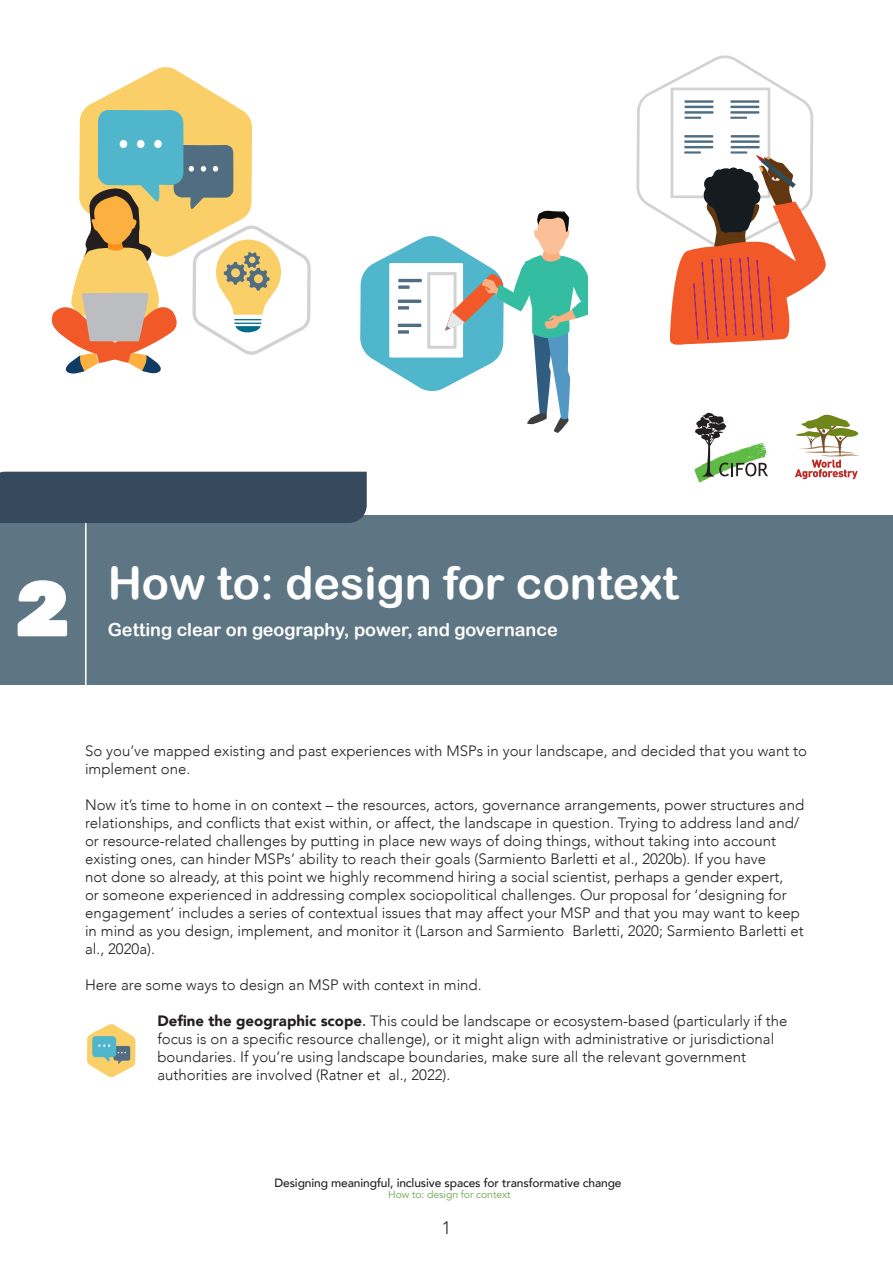
<style>
.page{position:relative;width:893px;height:1263px;background:#fff}
.page>*{position:absolute;margin:0;border:0;box-sizing:border-box;transform-origin:0 0}
.t1{font:900 78.45px "Rubik";color:#fff}
.subheads{font:45px "Arial Rounded MT Bold";color:#fff}
.subheads-2{font:18px "Arial Rounded MT Bold";color:#fff}
.t2{font:300 18px "Avenir";color:#231f20}
.Body{font:300 15px/18px "Avenir";color:#231f20}
.t3{font:500 12px "Avenir";letter-spacing:-.01em;color:#231f20}
.t4{font:10.5px "Avenir";letter-spacing:-.01em;color:#6aa94e}
.t5{font:700 6.6px "Myriad Pro";color:#fff}
.s1{font-weight:900}
.s2{font-weight:500}
</style>
<div class="page">
<div style="left:0;top:515px;width:893px;height:169px;background:#5e7684"></div>
<hr style="left:85px;top:507px;width:2px;height:179px;background:#fff">
<div style="left:0;top:472px;width:367px;height:51px;background:#36495d"></div>
<svg style="left:360px;top:210px;width:228px;height:223px"></svg>
<svg style="left:636px;top:55px;width:190px;height:290px"></svg>
<svg style="left:51px;top:67px;width:260px;height:307px"></svg>
<svg style="left:87px;top:1024px;width:49px;height:54px"></svg>
<svg style="left:694px;top:413px;width:74px;height:69px"></svg>
<svg style="left:795px;top:414px;width:64px;height:65px"></svg>
<p class="t1" style="left:15px;top:565px;width:57px">2</p>
<p class="subheads" style="left:108px;top:556px;width:572px">How to: design for context</p>
<p class="subheads-2" style="left:108px;top:619px;width:452px">Getting clear on geography, power, and governance</p>
<p class="Body" style="left:85px;top:742px;width:724px">So you’ve mapped existing and past experiences with MSPs in your landscape, and decided that you want to implement one.</p>
<p class="Body" style="left:85px;top:796px;width:721px">Now it’s time to home in on context – the resources, actors, governance arrangements, power structures and relationships, and conflicts that exist within, or affect, the landscape in question. Trying to address land and/ or resource-related challenges by putting in place new ways of doing things, without taking into account existing ones, can hinder MSPs’ ability to reach their goals (Sarmiento Barletti et al., 2020b). If you have<br>not done so already, at this point we highly recommend hiring a social scientist, perhaps a gender expert,<br>or someone experienced in addressing complex sociopolitical challenges. Our proposal for ‘designing for engagement’ includes a series of contextual issues that may affect your MSP and that you may want to keep in mind as you design, implement, and monitor it (Larson and Sarmiento Barletti, 2020; Sarmiento Barletti et al., 2020a).</p>
<p class="Body" style="left:85px;top:976px;width:398px">Here are some ways to design an MSP with context in mind.</p>
<p class="Body" style="left:157px;top:1012px;width:632px"><span class="s1">Define the geographic scope</span><span class="s2">.</span> This could be landscape or ecosystem-based (particularly if the focus is on a specific resource challenge), or it might align with administrative or jurisdictional boundaries. If you’re using landscape boundaries, make sure all the relevant government authorities are involved (Ratner et al., 2022).</p>
<p class="t5" style="left:287px;top:1055px;width:4px">?</p>
<p class="t3" style="left:274px;top:1172px;width:349px">Designing meaningful, inclusive spaces for transformative change</p>
<p class="t4" style="left:388px;top:1188px;width:124px">How to: design for context</p>
<p class="t2" style="left:442px;top:1217px;width:11px">1</p>
</div>
